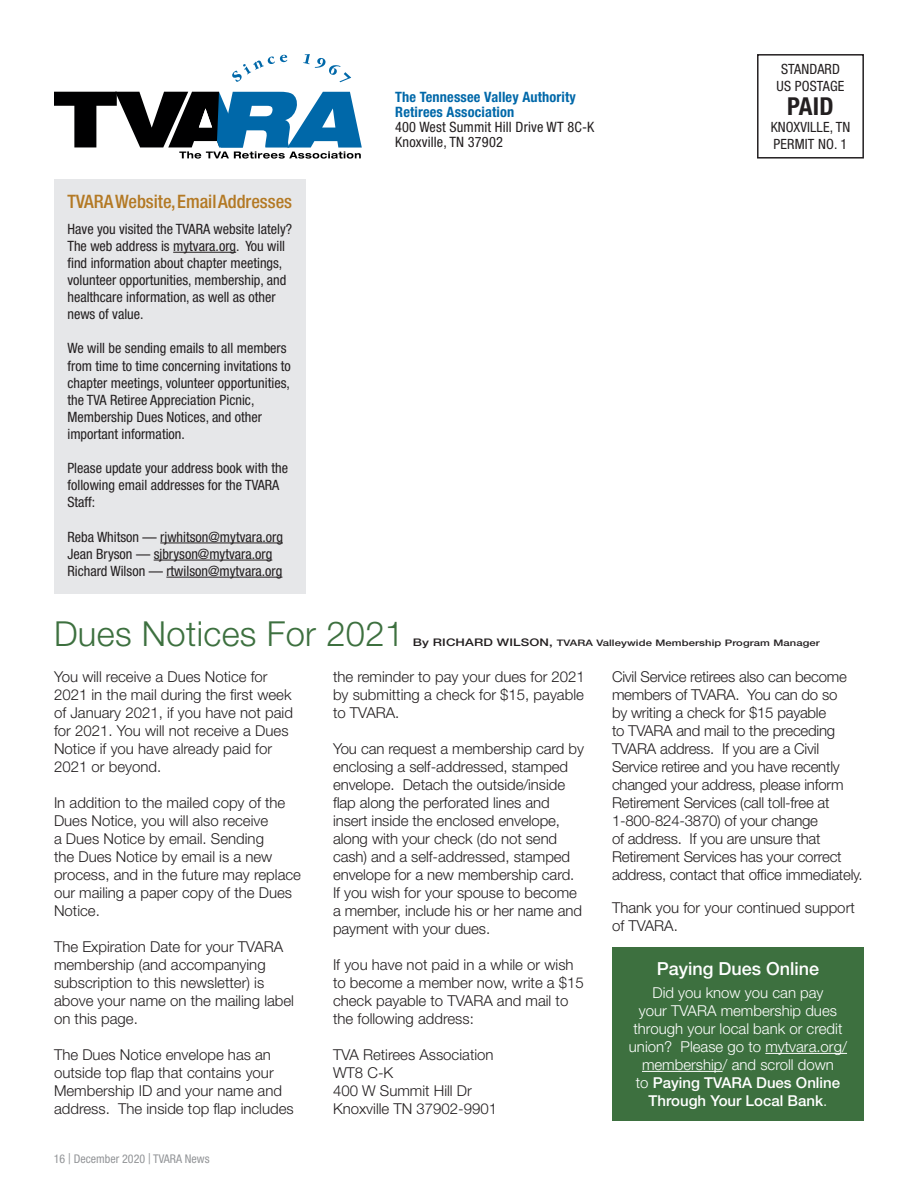
<style>
.page{position:relative;width:918px;height:1188px;background:#fff}
.page>*{position:absolute;margin:0;border:0;box-sizing:border-box;transform-origin:0 0}
.t1{font:300 34.5px "Helvetica Neue LT Std";letter-spacing:.01em;color:#3d703f}
.t2{font:700 condensed 24.75px "Helvetica Neue LT Std";color:#231f20}
.t3{font:500 condensed 18.6px "Helvetica Neue LT Std";color:#b37924}
.t4{font:500 18px "Helvetica Neue LT Std";color:#fff}
.t5{font:300 15px/18px "Helvetica Neue LT Std";color:#231f20}
.t6{font:300 15px/18px "Helvetica Neue LT Std";color:#fff;text-align:center}
.t7{font:condensed 14.25px/17.1px "Helvetica Neue";color:#231f20}
.t8{font:700 condensed 14.25px/15px "Helvetica Neue LT Std";letter-spacing:.01em;color:#0068a9}
.t9{font:condensed 14.25px/15px "Helvetica Neue LT Std";letter-spacing:.01em;color:#231f20}
.t10{font:condensed 14.1px/17px "Helvetica Neue LT Std";letter-spacing:.01em;color:#231f20;text-align:center}
.t11{font:condensed 12px "Helvetica Neue LT Std";color:#939598}
.t12{font:500 9px "Helvetica Neue LT Std";letter-spacing:.01em;color:#231f20;scale:1.25 1}
.s1{font-size:10.5px}
.s2{font-size:15px}
.s3{font-weight:500}
</style>
<div class="page">
<div style="left:612px;top:947px;width:252px;height:173px;background:#3d703f"></div>
<div style="left:757px;top:54px;width:107px;height:105px;border:2px solid #231f20"></div>
<svg style="left:232px;top:54px;width:119px;height:28px"></svg>
<svg style="left:54px;top:92px;width:308px;height:67px"></svg>
<div style="left:54px;top:179px;width:252px;height:415px;background:#e6e7e9"></div>
<hr style="left:173px;top:252px;width:63px;height:1px;background:#231f20">
<hr style="left:160px;top:543px;width:123px;height:1px;background:#231f20">
<hr style="left:154px;top:560px;width:118px;height:1px;background:#231f20">
<hr style="left:166px;top:577px;width:116px;height:1px;background:#231f20">
<hr style="left:765px;top:1053px;width:82px;height:1px;background:#fff">
<hr style="left:642px;top:1071px;width:81px;height:1px;background:#fff">
<p class="t3" style="left:67px;top:190px;width:226px">TVARA Website, Email Addresses</p>
<p class="t7" style="left:67px;top:220px;width:226px">Have you visited the TVARA website lately?<br>The web address is mytvara.org. You will find information about chapter meetings, volunteer opportunities, membership, and healthcare information, as well as other news of value.</p>
<p class="t7" style="left:67px;top:340px;width:225px">We will be sending emails to all members from time to time concerning invitations to chapter meetings, volunteer opportunities, the TVA Retiree Appreciation Picnic, Membership Dues Notices, and other important information.</p>
<p class="t7" style="left:67px;top:459px;width:222px">Please update your address book with the following email addresses for the TVARA<br>Staff:</p>
<p class="t7" style="left:67px;top:528px;width:217px">Reba Whitson — rjwhitson@mytvara.org<br>Jean Bryson — sjbryson@mytvara.org<br>Richard Wilson — rtwilson@mytvara.org</p>
<p class="t8" style="left:395px;top:89px;width:182px">The Tennessee Valley Authority<br>Retirees Association</p>
<p class="t9" style="left:395px;top:119px;width:201px">400 West Summit Hill Drive WT 8C-K<br>Knoxville, TN 37902</p>
<p class="t10" style="left:777px;top:60px;width:69px">STANDARD<br>US POSTAGE</p>
<h2 class="t2" style="left:787px;top:91px;width:48px">PAID</h2>
<p class="t10" style="left:771px;top:118px;width:81px;text-align:left">KNOXVILLE, TN<br>PERMIT NO. 1</p>
<h1 class="t1" style="left:54px;top:613px;width:352px">Dues Notices For 2021</h1>
<p class="t12" style="left:413px;top:637px;width:327px"><span class="s1">By RICHARD WILSON,</span> TVARA Valleywide Membership Program Manager</p>
<p class="t5" style="left:54px;top:667px;width:240px">You will receive a Dues Notice for<br>2021 in the mail during the first week of January 2021, if you have not paid for 2021. You will not receive a Dues<br>Notice if you have already paid for<br>2021 or beyond.</p>
<p class="t5" style="left:54px;top:793px;width:249px">In addition to the mailed copy of the<br>Dues Notice, you will also receive<br>a Dues Notice by email. Sending<br>the Dues Notice by email is a new process, and in the future may replace our mailing a paper copy of the Dues<br>Notice.</p>
<p class="t5" style="left:54px;top:937px;width:242px">The Expiration Date for your TVARA membership (and accompanying subscription to this newsletter) is above your name on the mailing label on this page.</p>
<p class="t5" style="left:54px;top:1045px;width:241px">The Dues Notice envelope has an outside top flap that contains your Membership ID and your name and address. The inside top flap includes</p>
<p class="t11" style="left:54px;top:1151px;width:157px">16 <span class="s2">|</span> December 2020 <span class="s2">|</span> TVARA News</p>
<p class="t5" style="left:333px;top:667px;width:253px;text-align:justify">the reminder to pay your dues for 2021 by submitting a check for $15, payable to TVARA.</p>
<p class="t5" style="left:333px;top:739px;width:253px">You can request a membership card by enclosing a self-addressed, stamped envelope. Detach the outside/inside flap along the perforated lines and insert inside the enclosed envelope, along with your check (do not send cash) and a self-addressed, stamped envelope for a new membership card.<br>If you wish for your spouse to become a member, include his or her name and payment with your dues.</p>
<p class="t5" style="left:333px;top:955px;width:252px">If you have not paid in a while or wish to become a member now, write a $15 check payable to TVARA and mail to the following address:</p>
<p class="t5" style="left:333px;top:1045px;width:166px">TVA Retirees Association<br>WT8 C-K<br>400 W Summit Hill Dr<br>Knoxville TN 37902-9901</p>
<p class="t5" style="left:612px;top:667px;width:252px">Civil Service retirees also can become members of TVARA. You can do so<br>by writing a check for $15 payable<br>to TVARA and mail to the preceding TVARA address. If you are a Civil Service retiree and you have recently changed your address, please inform Retirement Services (call toll-free at 1-800-824-3870) of your change<br>of address. If you are unsure that Retirement Services has your correct address, contact that office immediately.</p>
<p class="t5" style="left:612px;top:898px;width:244px">Thank you for your continued support of TVARA.</p>
<p class="t4" style="left:657px;top:957px;width:164px">Paying Dues Online</p>
<p class="t6" style="left:629px;top:983px;width:220px">Did you know you can pay<br>your TVARA membership dues through your local bank or credit union? Please go to mytvara.org/ membership/ and scroll down<br>to <span class="s3">Paying TVARA Dues Online<br>Through Your Local Bank</span>.</p>
</div>
